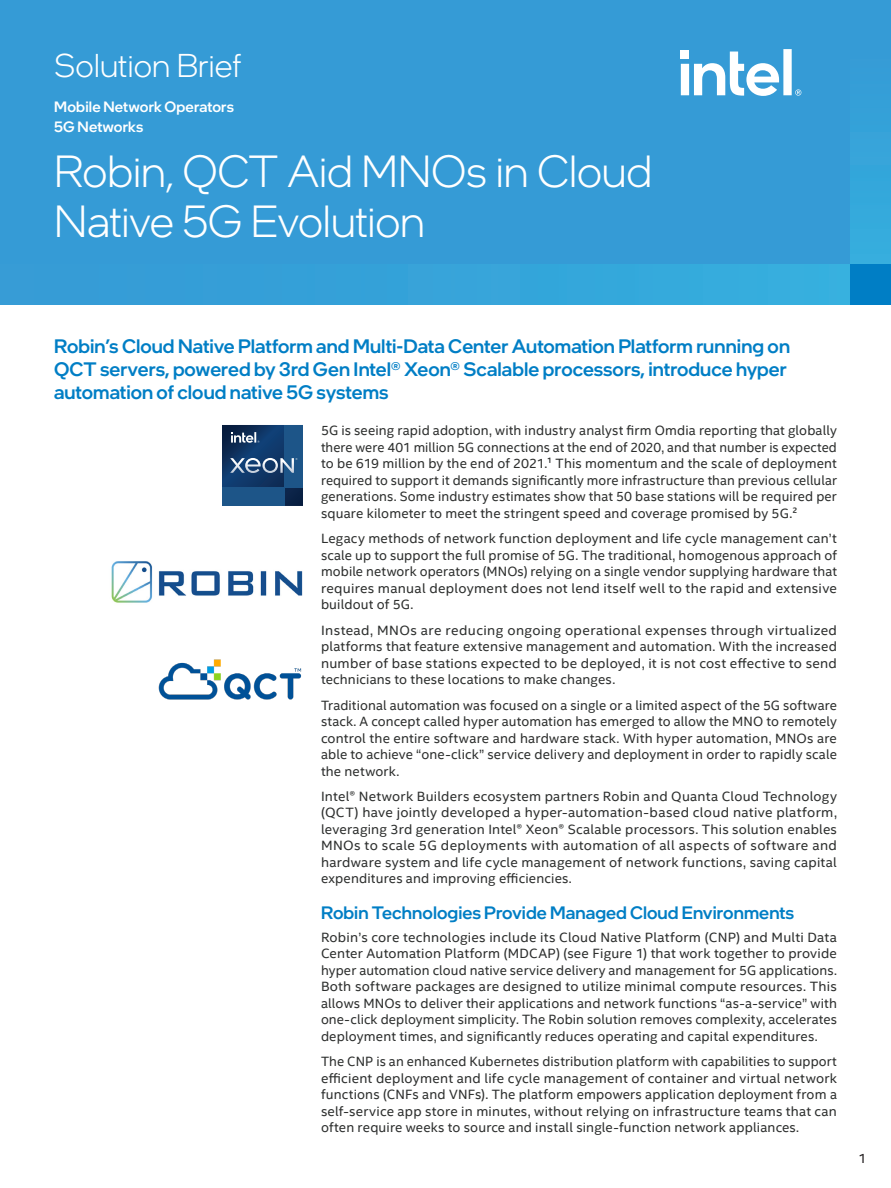
<style>
.page{position:relative;width:891px;height:1188px;background:#fff}
.page>*{position:absolute;margin:0;border:0;box-sizing:border-box;transform-origin:0 0}
.Main_Title{font:300 45px/49.5px "Intel One Display";letter-spacing:-.01em;color:#fff}
.PgTtlLft_-Page_Title{font:300 33px "Intel One Display";color:#fff}
.ProdName_-_Product_N{font:500 19.5px/23.4px "Intel One Display";color:#007ec5}
.CopyHeaderBlue{font:500 18px "Intel One Display";color:#007ec5}
.Mini_Header{font:500 15px "Intel One Display";letter-spacing:.01em;color:#fff}
.MainCopy___Caption{font:13.5px/16.5px "Intel Clear";letter-spacing:.015em;color:#2d2f2e;text-align:justify}
.t1{font:13.5px "Intel Clear";color:#231f20}
</style>
<div class="page">
<div style="left:0;top:0;width:891px;height:305px;background:#359bd6"></div>
<svg style="left:222px;top:425px;width:81px;height:81px"></svg>
<img style="left:111px;top:561px;width:192px;height:42px">
<img style="left:158px;top:659px;width:144px;height:41px">
<svg style="left:681px;top:49px;width:120px;height:47px"></svg>
<div style="left:0;top:264px;width:891px;height:41px;background:#35a3d9"></div>
<div style="left:850px;top:53px;width:41px;height:252px;background:#35a5da"></div>
<div style="left:850px;top:264px;width:41px;height:41px;background:#007ec5"></div>
<p class="PgTtlLft_-Page_Title" style="left:54px;top:45px;width:189px">Solution Brief</p>
<p class="Mini_Header" style="left:54px;top:98px;width:181px">Mobile Network Operators</p>
<p class="Mini_Header" style="left:54px;top:117px;width:91px">5G Networks</p>
<p class="Main_Title" style="left:54px;top:146px;width:599px">Robin, QCT Aid MNOs in Cloud<br>Native 5G Evolution</p>
<p class="ProdName_-_Product_N" style="left:54px;top:334px;width:738px">Robin’s Cloud Native Platform and Multi-Data Center Automation Platform running on<br>QCT servers, powered by 3rd Gen Intel® Xeon® Scalable processors, introduce hyper automation of cloud native 5G systems</p>
<p class="MainCopy___Caption" style="left:321px;top:422px;width:518px">5G is seeing rapid adoption, with industry analyst firm Omdia reporting that globally there were 401 million 5G connections at the end of 2020, and that number is expected to be 619 million by the end of 2021.¹ This momentum and the scale of deployment required to support it demands significantly more infrastructure than previous cellular generations. Some industry estimates show that 50 base stations will be required per square kilometer to meet the stringent speed and coverage promised by 5G.²</p>
<p class="MainCopy___Caption" style="left:321px;top:530px;width:518px">Legacy methods of network function deployment and life cycle management can’t scale up to support the full promise of 5G. The traditional, homogenous approach of mobile network operators (MNOs) relying on a single vendor supplying hardware that requires manual deployment does not lend itself well to the rapid and extensive buildout of 5G.</p>
<p class="MainCopy___Caption" style="left:321px;top:621px;width:518px">Instead, MNOs are reducing ongoing operational expenses through virtualized platforms that feature extensive management and automation. With the increased number of base stations expected to be deployed, it is not cost effective to send technicians to these locations to make changes.</p>
<p class="MainCopy___Caption" style="left:321px;top:696px;width:518px">Traditional automation was focused on a single or a limited aspect of the 5G software stack. A concept called hyper automation has emerged to allow the MNO to remotely control the entire software and hardware stack. With hyper automation, MNOs are able to achieve “one-click” service delivery and deployment in order to rapidly scale the network.</p>
<p class="MainCopy___Caption" style="left:321px;top:788px;width:518px">Intel® Network Builders ecosystem partners Robin and Quanta Cloud Technology (QCT) have jointly developed a hyper-automation-based cloud native platform, leveraging 3rd generation Intel® Xeon® Scalable processors. This solution enables MNOs to scale 5G deployments with automation of all aspects of software and hardware system and life cycle management of network functions, saving capital expenditures and improving efficiencies.</p>
<p class="CopyHeaderBlue" style="left:321px;top:901px;width:475px">Robin Technologies Provide Managed Cloud Environments</p>
<p class="MainCopy___Caption" style="left:321px;top:929px;width:518px">Robin’s core technologies include its Cloud Native Platform (CNP) and Multi Data Center Automation Platform (MDCAP) (see Figure 1) that work together to provide hyper automation cloud native service delivery and management for 5G applications.<br>Both software packages are designed to utilize minimal compute resources. This allows MNOs to deliver their applications and network functions “as-a-service” with one-click deployment simplicity. The Robin solution removes complexity, accelerates deployment times, and significantly reduces operating and capital expenditures.</p>
<p class="MainCopy___Caption" style="left:321px;top:1053px;width:518px">The CNP is an enhanced Kubernetes distribution platform with capabilities to support efficient deployment and life cycle management of container and virtual network functions (CNFs and VNFs). The platform empowers application deployment from a self-service app store in minutes, without relying on infrastructure teams that can often require weeks to source and install single-function network appliances.</p>
<p class="t1" style="left:858px;top:1149px;width:10px">1</p>
</div>
